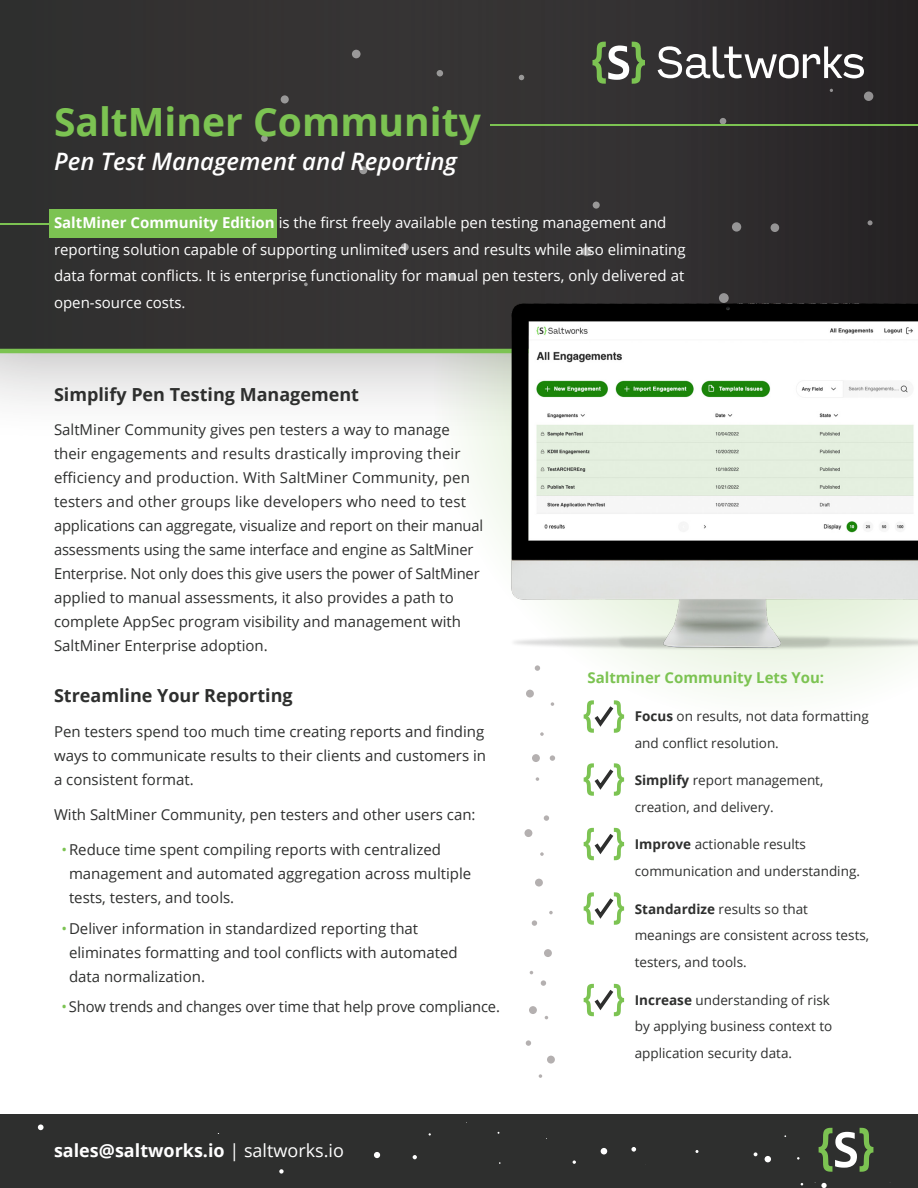
<style>
.page{position:relative;width:918px;height:1188px;background:#fff}
.page>*{position:absolute;margin:0;border:0;box-sizing:border-box;transform-origin:0 0}
.t1{font:700 39px "Open Sans";color:#7cc352}
.t2{font:italic 600 24px "Open Sans";color:#fff}
.t3{font:700 18px "Open Sans";color:#2e2f2e}
.t4{font:700 18px "Open Sans";color:#fff}
.t5{font:15px/24px "Open Sans";color:#2e2f2e}
.t6{font:15px/26.7px "Open Sans";color:#fff}
.t7{font:700 15px "Open Sans";color:#7cc352}
.t8{font:13.5px/26.7px "Open Sans";color:#2e2f2e}
.s1{font-weight:700}
.s2{color:#7cc352}
.s3{font-weight:400}
</style>
<div class="page">
<div style="left:0;top:0;width:918px;height:444px;background:#231f20;opacity:.4"></div>
<svg style="left:0;top:0;width:918px;height:353px"></svg>
<div style="left:0;top:1115px;width:918px;height:73px;background:#2e2f2e"></div>
<div style="left:437px;top:70px;width:6px;height:7px;background:#999898;border-radius:50%"></div>
<svg style="left:868px;top:220px;width:5px;height:5px"></svg>
<svg style="left:732px;top:222px;width:9px;height:10px"></svg>
<div style="left:359px;top:166px;width:8px;height:8px;background:#9a9999;border-radius:50%"></div>
<svg style="left:304px;top:283px;width:4px;height:3px"></svg>
<div style="left:401px;top:243px;width:8px;height:8px;background:#9a9999;border-radius:50%"></div>
<div style="left:593px;top:202px;width:7px;height:7px;background:#999898;border-radius:50%"></div>
<div style="left:261px;top:135px;width:7px;height:7px;background:#999898;border-radius:50%"></div>
<div style="left:771px;top:223px;width:8px;height:9px;background:#959495;border-radius:50%"></div>
<div style="left:449px;top:273px;width:7px;height:8px;background:#9a9898;border-radius:50%"></div>
<div style="left:582px;top:247px;width:9px;height:9px;background:#999898;border-radius:50%"></div>
<svg style="left:519px;top:75px;width:5px;height:5px"></svg>
<div style="left:352px;top:50px;width:9px;height:8px;background:#9a9899;border-radius:50%"></div>
<div style="left:281px;top:95px;width:8px;height:8px;background:#999898;border-radius:50%"></div>
<div style="left:864px;top:92px;width:9px;height:9px;background:#929091;border-radius:50%"></div>
<div style="left:720px;top:118px;width:6px;height:7px;background:#969596;border-radius:50%"></div>
<svg style="left:765px;top:1156px;width:6px;height:6px"></svg>
<svg style="left:631px;top:1147px;width:5px;height:5px"></svg>
<svg style="left:38px;top:1124px;width:6px;height:6px"></svg>
<svg style="left:754px;top:1152px;width:3px;height:4px"></svg>
<svg style="left:695px;top:1150px;width:4px;height:3px"></svg>
<div style="left:601px;top:1148px;width:6px;height:7px;background:#fff;border-radius:50%"></div>
<svg style="left:573px;top:1160px;width:3px;height:4px"></svg>
<svg style="left:413px;top:1155px;width:4px;height:4px"></svg>
<svg style="left:374px;top:1152px;width:6px;height:6px"></svg>
<svg style="left:279px;top:1169px;width:5px;height:5px"></svg>
<svg style="left:584px;top:828px;width:40px;height:32px"></svg>
<svg style="left:584px;top:892px;width:40px;height:33px"></svg>
<svg style="left:584px;top:984px;width:40px;height:32px"></svg>
<svg style="left:584px;top:763px;width:40px;height:33px"></svg>
<svg style="left:584px;top:700px;width:40px;height:33px"></svg>
<svg style="left:526px;top:1040px;width:5px;height:6px"></svg>
<svg style="left:541px;top:980px;width:5px;height:6px"></svg>
<div style="left:544px;top:949px;width:8px;height:8px;background:#b4b0b0;border-radius:50%"></div>
<div style="left:535px;top:879px;width:8px;height:8px;background:#b4b0b0;border-radius:50%"></div>
<div style="left:524px;top:829px;width:8px;height:8px;background:#b4b0b0;border-radius:50%"></div>
<div style="left:532px;top:754px;width:8px;height:8px;background:#b4b0b0;border-radius:50%"></div>
<div style="left:529px;top:1006px;width:8px;height:8px;background:#b4b0b0;border-radius:50%"></div>
<div style="left:547px;top:1056px;width:8px;height:8px;background:#b4b0b0;border-radius:50%"></div>
<svg style="left:532px;top:920px;width:5px;height:6px"></svg>
<svg style="left:544px;top:815px;width:5px;height:6px"></svg>
<svg style="left:550px;top:755px;width:5px;height:6px"></svg>
<svg style="left:551px;top:702px;width:3px;height:4px"></svg>
<svg style="left:540px;top:732px;width:4px;height:4px"></svg>
<svg style="left:540px;top:852px;width:4px;height:4px"></svg>
<svg style="left:549px;top:911px;width:4px;height:3px"></svg>
<svg style="left:539px;top:1074px;width:3px;height:4px"></svg>
<svg style="left:536px;top:777px;width:3px;height:4px"></svg>
<svg style="left:814px;top:1128px;width:59px;height:60px"></svg>
<div style="left:49px;top:210px;width:227px;height:28px;background:#7cc352"></div>
<svg style="left:593px;top:42px;width:52px;height:42px"></svg>
<svg style="left:658px;top:46px;width:206px;height:32px"></svg>
<img style="left:422px;top:276px;width:496px;height:422px">
<hr style="left:0;top:223px;width:51px;height:2px;background:#7cc352">
<hr style="left:490px;top:124px;width:428px;height:2px;background:#7cc352">
<h1 class="t1" style="left:54px;top:95px;width:428px">SaltMiner Community</h1>
<h2 class="t2" style="left:54px;top:145px;width:405px">Pen Test Management and Reporting</h2>
<p class="t6" style="left:54px;top:209px;width:633px"><span class="s1">SaltMiner Community Edition</span> is the first freely available pen testing management and reporting solution capable of supporting unlimited users and results while also eliminating data format conflicts. It is enterprise functionality for manual pen testers, only delivered at open-source costs.</p>
<p class="t3" style="left:54px;top:381px;width:307px">Simplify Pen Testing Management</p>
<p class="t5" style="left:54px;top:418px;width:431px">SaltMiner Community gives pen testers a way to manage their engagements and results drastically improving their efficiency and production. With SaltMiner Community, pen testers and other groups like developers who need to test applications can aggregate, visualize and report on their manual assessments using the same interface and engine as SaltMiner Enterprise. Not only does this give users the power of SaltMiner applied to manual assessments, it also provides a path to complete AppSec program visibility and management with SaltMiner Enterprise adoption.</p>
<p class="t3" style="left:54px;top:683px;width:240px">Streamline Your Reporting</p>
<p class="t5" style="left:54px;top:719px;width:434px;text-align:justify">Pen testers spend too much time creating reports and finding ways to communicate results to their clients and customers in a consistent format.</p>
<p class="t5" style="left:54px;top:802px;width:423px">With SaltMiner Community, pen testers and other users can:</p>
<p class="t5" style="left:69px;top:837px;width:404px;text-indent:-8px"><span class="s2">•</span>Reduce time spent compiling reports with centralized management and automated aggregation across multiple tests, testers, and tools.</p>
<p class="t5" style="left:69px;top:916px;width:390px;text-indent:-8px"><span class="s2">•</span>Deliver information in standardized reporting that eliminates formatting and tool conflicts with automated data normalization.</p>
<p class="t5" style="left:62px;top:995px;width:440px"><span class="s2">•</span>Show trends and changes over time that help prove compliance.</p>
<p class="t4" style="left:54px;top:1138px;width:292px">sales@saltworks.io <span class="s3">| saltworks.io</span></p>
<p class="t7" style="left:588px;top:667px;width:238px">Saltminer Community Lets You:</p>
<p class="t8" style="left:635px;top:702px;width:236px"><span class="s1">Focus</span> on results, not data formatting and conflict resolution.</p>
<p class="t8" style="left:635px;top:767px;width:190px"><span class="s1">Simplify</span> report management, creation, and delivery.</p>
<p class="t8" style="left:635px;top:831px;width:227px"><span class="s1">Improve</span> actionable results communication and understanding.</p>
<p class="t8" style="left:635px;top:895px;width:236px"><span class="s1">Standardize</span> results so that meanings are consistent across tests, testers, and tools.</p>
<p class="t8" style="left:635px;top:986px;width:199px"><span class="s1">Increase</span> understanding of risk by applying business context to application security data.</p>
</div>
